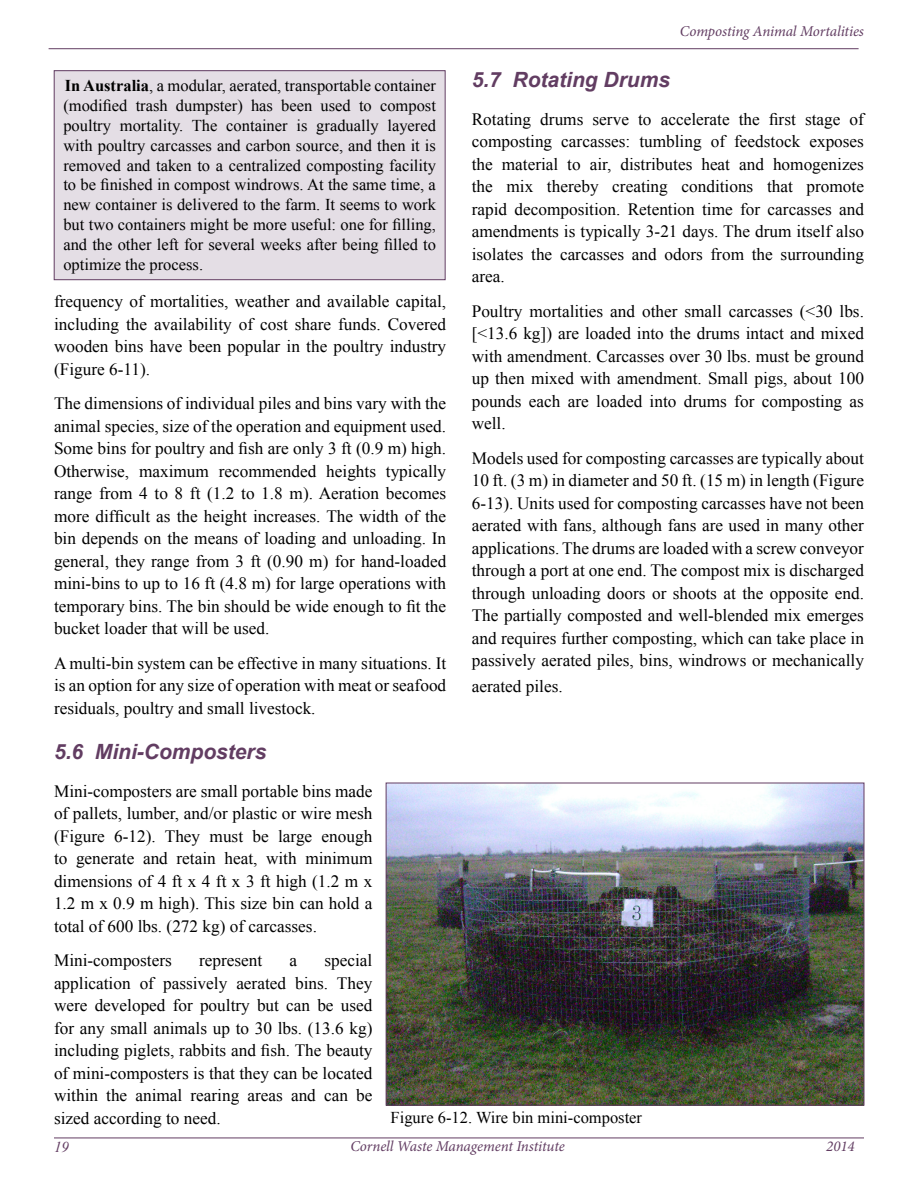
<style>
.page{position:relative;width:918px;height:1188px;background:#fff}
.page>*{position:absolute;margin:0;border:0;box-sizing:border-box;transform-origin:0 0}
.t1{font:italic 700 21px "Arial";color:#623d62}
.t2{font:17.25px/22.5px "Times New Roman";color:#000;text-align:justify}
.t3{font:16.5px/19.8px "Times New Roman";color:#000;text-align:justify}
.t4{font:italic 15px "Minion Pro";letter-spacing:-.01em;color:#623d62}
.t5{font:italic 15px "Times New Roman";color:#623d62}
.s1{font-weight:700}
</style>
<div class="page">
<hr style="left:54px;top:1138px;width:810px;height:1px;background:#623d62">
<hr style="left:49px;top:48px;width:810px;height:1px;background:#623d62">
<img style="left:388px;top:785px;width:474px;height:318px">
<div style="left:386px;top:783px;width:478px;height:322px;border:1px solid #623d62"></div>
<div style="left:54px;top:71px;width:391px;height:209px;background:#e4dee5"></div>
<div style="left:54px;top:70px;width:391px;height:210px;border:1px solid #623d62"></div>
<p class="t4" style="left:680px;top:21px;width:186px">Composting Animal Mortalities</p>
<p class="t1" style="left:472px;top:66px;width:200px">5.7 Rotating Drums</p>
<p class="t2" style="left:472px;top:108px;width:394px">Rotating drums serve to accelerate the first stage of composting carcasses: tumbling of feedstock exposes the material to air, distributes heat and homogenizes the mix thereby creating conditions that promote rapid decomposition. Retention time for carcasses and amendments is typically 3-21 days. The drum itself also isolates the carcasses and odors from the surrounding area.</p>
<p class="t2" style="left:472px;top:299px;width:394px">Poultry mortalities and other small carcasses (&lt;30 lbs. [&lt;13.6 kg]) are loaded into the drums intact and mixed with amendment. Carcasses over 30 lbs. must be ground up then mixed with amendment. Small pigs, about 100 pounds each are loaded into drums for composting as well.</p>
<p class="t2" style="left:472px;top:446px;width:394px">Models used for composting carcasses are typically about 10 ft. (3 m) in diameter and 50 ft. (15 m) in length (Figure 6-13). Units used for composting carcasses have not been aerated with fans, although fans are used in many other applications. The drums are loaded with a screw conveyor through a port at one end. The compost mix is discharged through unloading doors or shoots at the opposite end.<br>The partially composted and well-blended mix emerges and requires further composting, which can take place in passively aerated piles, bins, windrows or mechanically</p>
<p class="t2" style="left:472px;top:675px;width:93px">aerated piles.</p>
<p class="t3" style="left:63px;top:76px;width:374px"><span class="s1">In Australia</span>, a modular, aerated, transportable container (modified trash dumpster) has been used to compost poultry mortality. The container is gradually layered with poultry carcasses and carbon source, and then it is removed and taken to a centralized composting facility to be finished in compost windrows. At the same time, a new container is delivered to the farm. It seems to work but two containers might be more useful: one for filling, and the other left for several weeks after being filled to optimize the process.</p>
<p class="t2" style="left:54px;top:290px;width:394px">frequency of mortalities, weather and available capital, including the availability of cost share funds. Covered wooden bins have been popular in the poultry industry (Figure 6-11).</p>
<p class="t2" style="left:54px;top:392px;width:394px">The dimensions of individual piles and bins vary with the animal species, size of the operation and equipment used.<br>Some bins for poultry and fish are only 3 ft (0.9 m) high.<br>Otherwise, maximum recommended heights typically range from 4 to 8 ft (1.2 to 1.8 m). Aeration becomes more difficult as the height increases. The width of the bin depends on the means of loading and unloading. In general, they range from 3 ft (0.90 m) for hand-loaded mini-bins to up to 16 ft (4.8 m) for large operations with temporary bins. The bin should be wide enough to fit the bucket loader that will be used.</p>
<p class="t2" style="left:54px;top:651px;width:394px">A multi-bin system can be effective in many situations. It is an option for any size of operation with meat or seafood residuals, poultry and small livestock.</p>
<p class="t1" style="left:54px;top:738px;width:214px">5.6 Mini-Composters</p>
<p class="t2" style="left:54px;top:780px;width:320px">Mini-composters are small portable bins made of pallets, lumber, and/or plastic or wire mesh (Figure 6-12). They must be large enough to generate and retain heat, with minimum dimensions of 4 ft x 4 ft x 3 ft high (1.2 m x 1.2 m x 0.9 m high). This size bin can hold a total of 600 lbs. (272 kg) of carcasses.</p>
<p class="t2" style="left:54px;top:949px;width:119px">Mini-composters</p>
<p class="t2" style="left:199px;top:949px;width:65px">represent</p>
<p class="t2" style="left:290px;top:949px;width:9px">a</p>
<p class="t2" style="left:54px;top:949px;width:320px;text-indent:271px">special application of passively aerated bins. They were developed for poultry but can be used for any small animals up to 30 lbs. (13.6 kg) including piglets, rabbits and fish. The beauty of mini-composters is that they can be located within the animal rearing areas and can be sized according to need.</p>
<p class="t3" style="left:391px;top:1107px;width:253px">Figure 6-12. Wire bin mini-composter</p>
<p class="t5" style="left:54px;top:1137px;width:16px">19</p>
<p class="t4" style="left:350px;top:1136px;width:216px">Cornell Waste Management Institute</p>
<p class="t4" style="left:826px;top:1136px;width:30px">2014</p>
</div>
